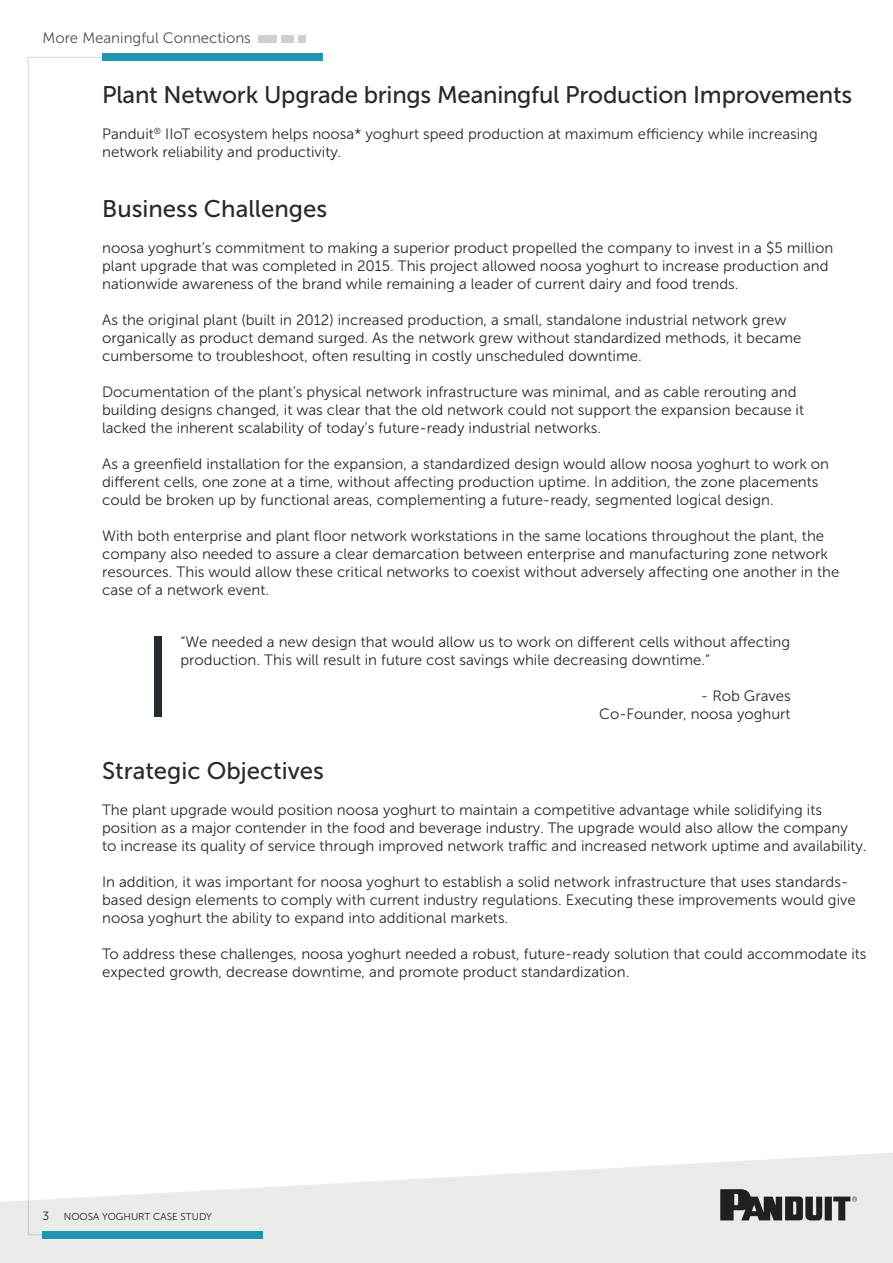
<style>
.page{position:relative;width:893px;height:1263px;background:#fff}
.page>*{position:absolute;margin:0;border:0;box-sizing:border-box;transform-origin:0 0}
.Main_Heading{font:24px "Museo Sans 500";letter-spacing:-.01em;color:#262b2d}
.Body_Paragraph{font:15px/18px "Museo Sans 300";color:#262b2d}
.t1{font:15px "Museo Sans 300";color:#4e5155}
.t2{font:10.05px "Museo Sans 300";color:#231f20}
.s1{font-size:12px;color:#262b2d}
</style>
<div class="page">
<svg style="left:0;top:1153px;width:893px;height:110px;fill:#ebebea"></svg>
<svg style="left:27px;top:57px;width:92px;height:1179px"></svg>
<div style="left:102px;top:54px;width:221px;height:7px;background:#1f95b2"></div>
<div style="left:298px;top:35px;width:7px;height:8px;background:#cfd0cf"></div>
<div style="left:281px;top:35px;width:12px;height:8px;background:#cfd0cf"></div>
<div style="left:258px;top:35px;width:18px;height:8px;background:#cfd0cf"></div>
<div style="left:43px;top:1231px;width:220px;height:8px;background:#1f95b2"></div>
<svg style="left:720px;top:1189px;width:137px;height:31px;background:#767373"></svg>
<div style="left:155px;top:636px;width:7px;height:81px;background:#262b2d"></div>
<p class="t1" style="left:43px;top:29px;width:210px">More Meaningful Connections</p>
<p class="Main_Heading" style="left:102px;top:82px;width:752px">Plant Network Upgrade brings Meaningful Production Improvements</p>
<p class="Body_Paragraph" style="left:102px;top:125px;width:717px">Panduit<sup>®</sup> IIoT ecosystem helps noosa* yoghurt speed production at maximum efficiency while increasing network reliability and productivity.</p>
<p class="Main_Heading" style="left:102px;top:195px;width:227px">Business Challenges</p>
<p class="Body_Paragraph" style="left:102px;top:238px;width:733px">noosa yoghurt’s commitment to making a superior product propelled the company to invest in a $5 million plant upgrade that was completed in 2015. This project allowed noosa yoghurt to increase production and nationwide awareness of the brand while remaining a leader of current dairy and food trends.</p>
<p class="Body_Paragraph" style="left:102px;top:310px;width:701px">As the original plant (built in 2012) increased production, a small, standalone industrial network grew organically as product demand surged. As the network grew without standardized methods, it became cumbersome to troubleshoot, often resulting in costly unscheduled downtime.</p>
<p class="Body_Paragraph" style="left:102px;top:382px;width:703px">Documentation of the plant’s physical network infrastructure was minimal, and as cable rerouting and building designs changed, it was clear that the old network could not support the expansion because it lacked the inherent scalability of today’s future-ready industrial networks.</p>
<p class="Body_Paragraph" style="left:102px;top:454px;width:728px">As a greenfield installation for the expansion, a standardized design would allow noosa yoghurt to work on different cells, one zone at a time, without affecting production uptime. In addition, the zone placements could be broken up by functional areas, complementing a future-ready, segmented logical design.</p>
<p class="Body_Paragraph" style="left:102px;top:526px;width:739px">With both enterprise and plant floor network workstations in the same locations throughout the plant, the company also needed to assure a clear demarcation between enterprise and manufacturing zone network resources. This would allow these critical networks to coexist without adversely affecting one another in the case of a network event.</p>
<p class="Body_Paragraph" style="left:180px;top:633px;width:611px">“We needed a new design that would allow us to work on different cells without affecting production. This will result in future cost savings while decreasing downtime.”</p>
<p class="Body_Paragraph" style="left:701px;top:687px;width:91px">- Rob Graves</p>
<p class="Body_Paragraph" style="left:599px;top:705px;width:193px">Co-Founder, noosa yoghurt</p>
<p class="Main_Heading" style="left:102px;top:757px;width:223px">Strategic Objectives</p>
<p class="Body_Paragraph" style="left:102px;top:801px;width:766px">The plant upgrade would position noosa yoghurt to maintain a competitive advantage while solidifying its position as a major contender in the food and beverage industry. The upgrade would also allow the company<br>to increase its quality of service through improved network traffic and increased network uptime and availability.</p>
<p class="Body_Paragraph" style="left:102px;top:873px;width:755px">In addition, it was important for noosa yoghurt to establish a solid network infrastructure that uses standards&shy;based design elements to comply with current industry regulations. Executing these improvements would give noosa yoghurt the ability to expand into additional markets.</p>
<p class="Body_Paragraph" style="left:102px;top:945px;width:766px">To address these challenges, noosa yoghurt needed a robust, future-ready solution that could accommodate its expected growth, decrease downtime, and promote product standardization.</p>
<p class="t2" style="left:43px;top:1211px;width:171px"><span class="s1">3</span> NOOSA YOGHURT CASE STUDY</p>
</div>
